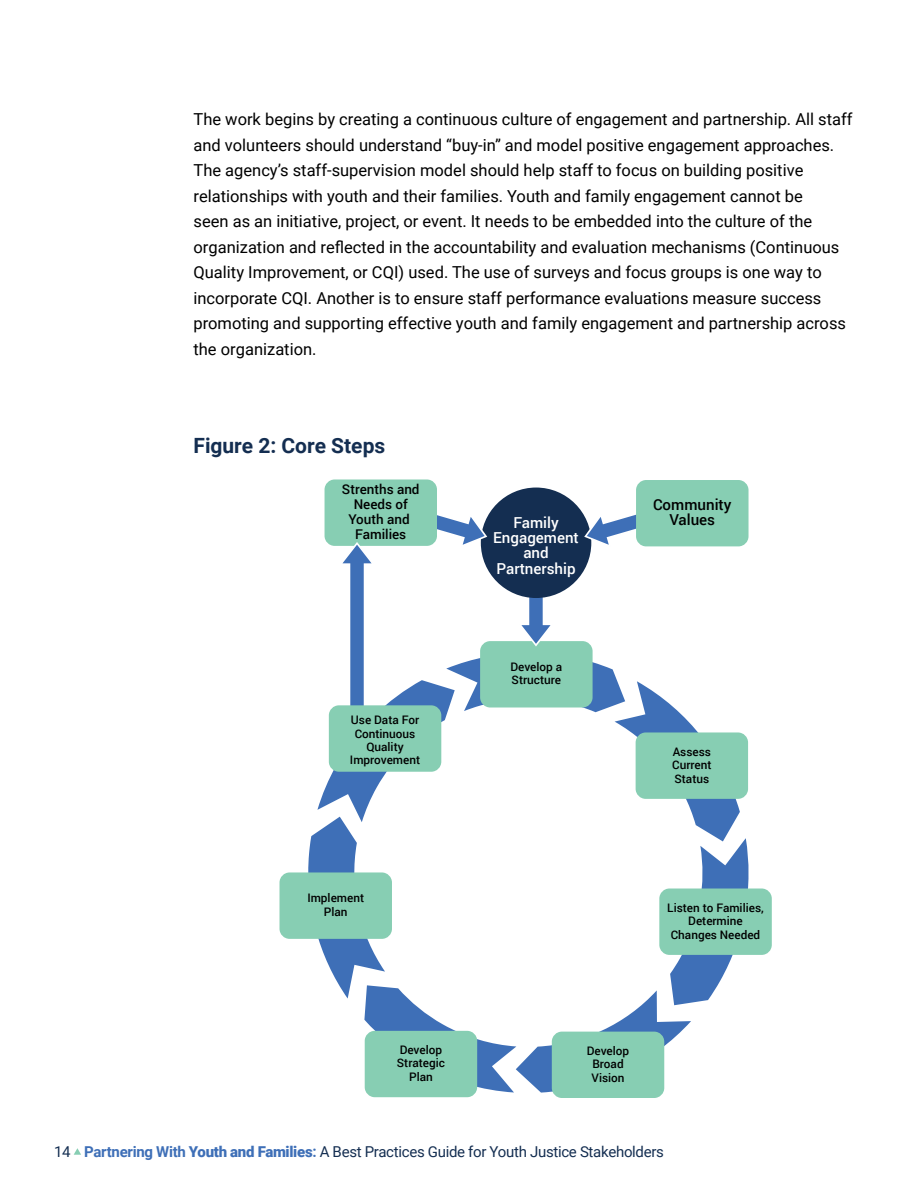
<style>
.page{position:relative;width:918px;height:1188px;background:#fff}
.page>*{position:absolute;margin:0;border:0;box-sizing:border-box;transform-origin:0 0}
.t1{font:700 21px "Roboto";color:#142e51}
.t2{font:16.5px/25.5px "Roboto";color:#000}
.t3{font:500 15.15px/15.1px "Roboto";color:#fff;text-align:center}
.t4{font:500 15.15px/15.1px "Roboto";color:#000;text-align:center}
.t5{font:15px "Roboto";letter-spacing:-.02em;color:#142e51}
.t6{font:500 13.5px/15.1px "Roboto";color:#000;text-align:center}
.t7{font:500 11.7px/13.5px "Roboto";color:#000;text-align:center}
.s1{font-weight:700;color:#3e6fb7}
.s2{font-weight:900;color:#3e6fb7}
</style>
<div class="page">
<div style="left:659px;top:889px;width:113px;height:66px;background:#87ceb3;border-radius:10px"></div>
<div style="left:552px;top:1032px;width:112px;height:66px;background:#87ceb3;border-radius:10px"></div>
<div style="left:365px;top:1031px;width:112px;height:66px;background:#87ceb3;border-radius:10px"></div>
<div style="left:280px;top:872px;width:112px;height:67px;background:#87ceb3;border-radius:10px"></div>
<div style="left:481px;top:488px;width:110px;height:110px;background:#142e51;border-radius:50%"></div>
<div style="left:325px;top:480px;width:112px;height:66px;background:#87ceb3;border-radius:10px"></div>
<div style="left:636px;top:480px;width:113px;height:66px;background:#87ceb3;border-radius:10px"></div>
<svg style="left:305px;top:496px;width:448px;height:597px"></svg>
<div style="left:329px;top:705px;width:112px;height:67px;background:#87ceb3;border-radius:10px"></div>
<svg style="left:74px;top:1148px;width:7px;height:7px"></svg>
<p class="t2" style="left:194px;top:106px;width:661px">The work begins by creating a continuous culture of engagement and partnership. All staff and volunteers should understand “buy-in” and model positive engagement approaches.<br>The agency’s staff-supervision model should help staff to focus on building positive relationships with youth and their families. Youth and family engagement cannot be<br>seen as an initiative, project, or event. It needs to be embedded into the culture of the organization and reflected in the accountability and evaluation mechanisms (Continuous Quality Improvement, or CQI) used. The use of surveys and focus groups is one way to incorporate CQI. Another is to ensure staff performance evaluations measure success promoting and supporting effective youth and family engagement and partnership across the organization.</p>
<p class="t1" style="left:194px;top:431px;width:193px">Figure 2: Core Steps</p>
<p class="t6" style="left:342px;top:481px;width:79px">Strenths and<br>Needs of<br>Youth and<br>Families</p>
<p class="t7" style="left:350px;top:713px;width:72px">Use Data For<br>Continuous<br>Quality<br>Improvement</p>
<p class="t7" style="left:307px;top:891px;width:58px">Implement<br>Plan</p>
<p class="t7" style="left:397px;top:1043px;width:50px">Develop<br>Strategic<br>Plan</p>
<p class="t3" style="left:493px;top:515px;width:87px">Family<br>Engagement and<br>Partnership</p>
<p class="t7" style="left:510px;top:660px;width:53px;text-align:left">Develop a<br>Structure</p>
<p class="t4" style="left:653px;top:497px;width:80px">Community<br>Values</p>
<p class="t7" style="left:672px;top:744px;width:41px;text-align:justify">Assess Current Status</p>
<p class="t7" style="left:667px;top:900px;width:98px">Listen to Families,<br>Determine<br>Changes Needed</p>
<p class="t7" style="left:587px;top:1043px;width:44px">Develop<br>Broad<br>Vision</p>
<p class="t5" style="left:54px;top:1141px;width:611px">14 <span class="s1">Partnering With</span> <span class="s2">Youth and Families</span><span class="s1">:</span> A Best Practices Guide for Youth Justice Stakeholders</p>
</div>
